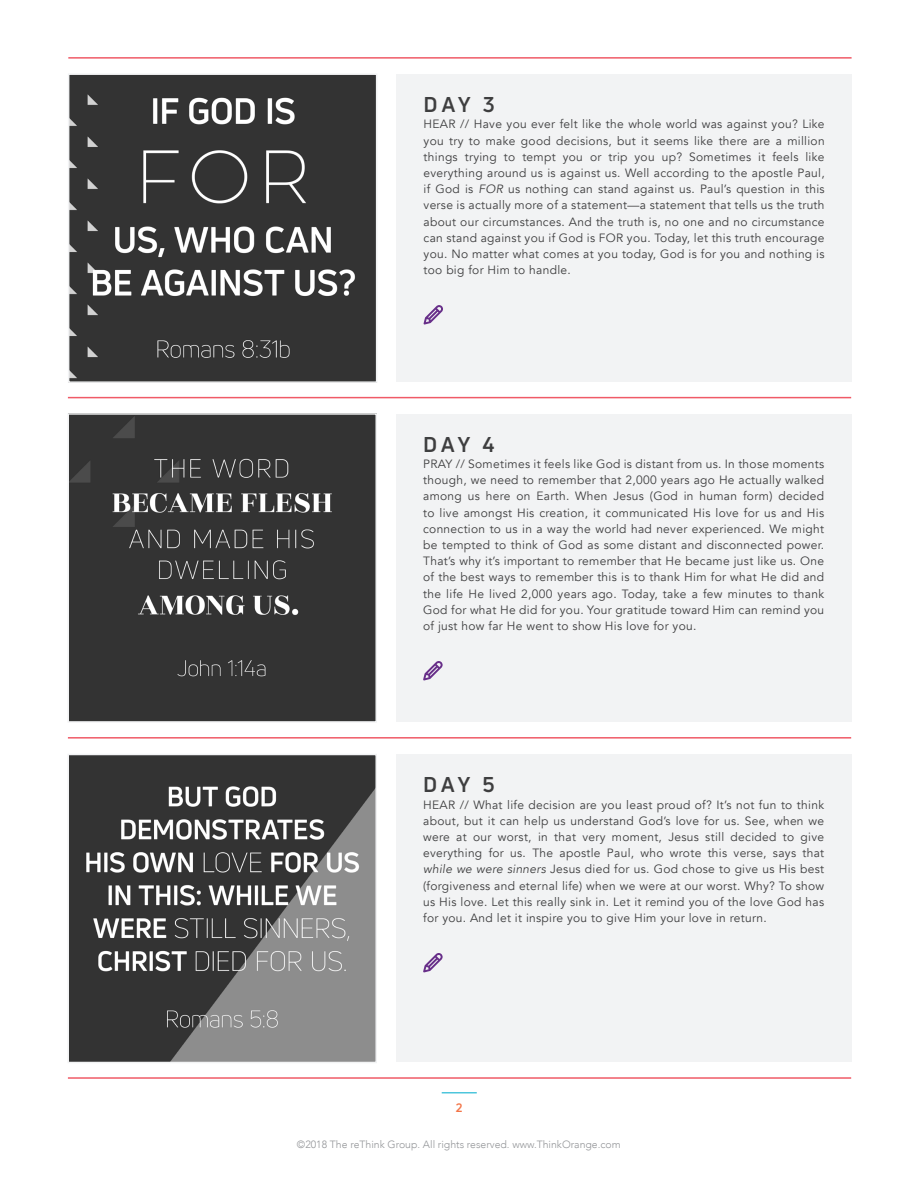
<style>
.page{position:relative;width:918px;height:1188px;background:#fff}
.page>*{position:absolute;margin:0;border:0;box-sizing:border-box;transform-origin:0 0}
.t1{font:700 21px "Uni Neue";letter-spacing:.17em;color:#3e3e3f}
.t2{font:12px/16.2px "Avenir";letter-spacing:.025em;color:#3e3e3f;text-align:justify}
.t3{font:700 12px "Uni Neue";color:#f37548}
.t4{font:300 10.5px "Avenir";color:#939598}
.s1{font-style:italic}
</style>
<div class="page">
<hr style="left:68px;top:397px;width:783px;height:1px;background:#f05a67">
<hr style="left:68px;top:737px;width:783px;height:2px;background:#f05a67">
<hr style="left:68px;top:1077px;width:783px;height:2px;background:#f05a67">
<hr style="left:442px;top:1092px;width:35px;height:2px;background:#4ec6dc">
<div style="left:396px;top:414px;width:456px;height:308px;background:#f2f3f4"></div>
<svg style="left:423px;top:661px;width:20px;height:20px"></svg>
<img style="left:70px;top:416px;width:304px;height:304px">
<div style="left:67px;top:413px;width:310px;height:310px;border:2px solid #f2f3f4"></div>
<div style="left:396px;top:755px;width:456px;height:307px;background:#f2f3f4"></div>
<svg style="left:423px;top:953px;width:20px;height:19px"></svg>
<img style="left:71px;top:757px;width:303px;height:303px">
<div style="left:68px;top:754px;width:309px;height:309px;border:2px solid #f2f3f4"></div>
<hr style="left:68px;top:57px;width:784px;height:2px;background:#f05a67">
<div style="left:397px;top:74px;width:455px;height:308px;background:#f2f3f4"></div>
<svg style="left:424px;top:305px;width:19px;height:20px"></svg>
<img style="left:71px;top:76px;width:303px;height:304px">
<div style="left:68px;top:73px;width:309px;height:310px;border:2px solid #f2f3f4"></div>
<p class="t1" style="left:424px;top:91px;width:73px">DAY 3</p>
<p class="t2" style="left:424px;top:116px;width:403px">HEAR // Have you ever felt like the whole world was against you? Like you try to make good decisions, but it seems like there are a million things trying to tempt you or trip you up? Sometimes it feels like everything around us is against us. Well according to the apostle Paul, if God is <span class="s1">FOR</span> us nothing can stand against us. Paul’s question in this verse is actually more of a statement—a statement that tells us the truth about our circumstances. And the truth is, no one and no circumstance can stand against you if God is FOR you. Today, let this truth encourage you. No matter what comes at you today, God is for you and nothing is too big for Him to handle.</p>
<p class="t1" style="left:423px;top:431px;width:73px">DAY 4</p>
<p class="t2" style="left:423px;top:456px;width:403px">PRAY // Sometimes it feels like God is distant from us. In those moments though, we need to remember that 2,000 years ago He actually walked among us here on Earth. When Jesus (God in human form) decided to live amongst His creation, it communicated His love for us and His connection to us in a way the world had never experienced. We might be tempted to think of God as some distant and disconnected power.<br>That’s why it’s important to remember that He became just like us. One of the best ways to remember this is to thank Him for what He did and the life He lived 2,000 years ago. Today, take a few minutes to thank God for what He did for you. Your gratitude toward Him can remind you of just how far He went to show His love for you.</p>
<p class="t1" style="left:423px;top:772px;width:73px">DAY 5</p>
<p class="t2" style="left:423px;top:797px;width:403px">HEAR // What life decision are you least proud of? It’s not fun to think about, but it can help us understand God’s love for us. See, when we were at our worst, in that very moment, Jesus still decided to give everything for us. The apostle Paul, who wrote this verse, says that <span class="s1">while we were sinners</span> Jesus died for us. God chose to give us His best (forgiveness and eternal life) when we were at our worst. Why? To show us His love. Let this really sink in. Let it remind you of the love God has for you. And let it inspire you to give Him your love in return.</p>
<p class="t3" style="left:456px;top:1100px;width:8px">2</p>
<p class="t4" style="left:297px;top:1138px;width:325px">©2018 The reThink Group. All rights reserved. www.ThinkOrange.com</p>
</div>
